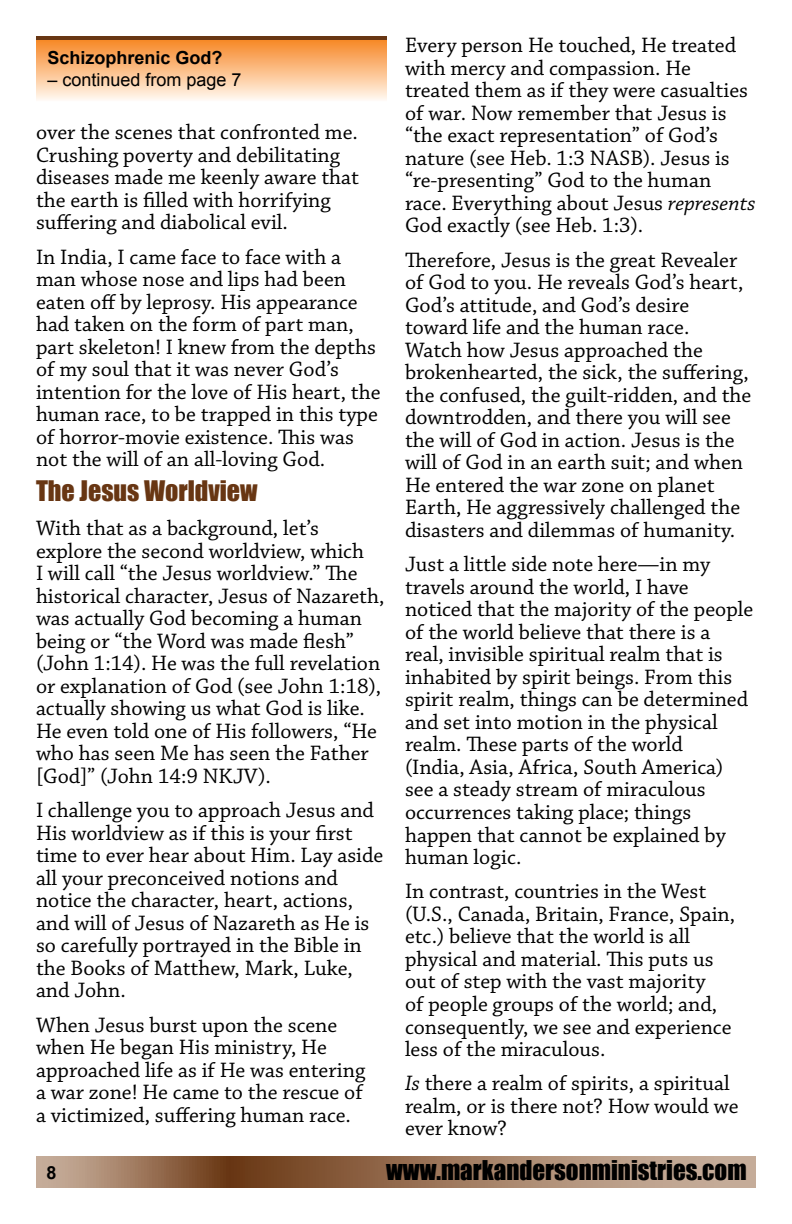
<style>
.page{position:relative;width:792px;height:1224px;background:#fff}
.page>*{position:absolute;margin:0;border:0;box-sizing:border-box;transform-origin:0 0}
.t1{font:26px "Impact";color:#683613}
.t2{font:25px "Impact";color:#000}
.t3{font:22px/22.6px "Chaparral Pro";color:#000}
.t4{font:18px "Arial";color:#000}
.t5{font:700 18px "Arial";color:#000}
.s1{font-style:italic}
</style>
<div class="page">
<div style="left:36px;top:38px;width:351px;height:63px;background:linear-gradient(to bottom,#f68420,#fff8f0)"></div>
<hr style="left:36px;top:36px;width:351px;height:4px;background:#683613">
<svg style="left:36px;top:1157px;width:720px;height:31px;background:#a07c62"></svg>
<p class="t5" style="left:47px;top:46px;width:177px">Schizophrenic God?</p>
<p class="t4" style="left:47px;top:68px;width:196px">– continued from page 7</p>
<p class="t3" style="left:36px;top:122px;width:325px">over the scenes that confronted me.<br>Crushing poverty and debilitating diseases made me keenly aware that the earth is filled with horrifying suffering and diabolical evil.</p>
<p class="t3" style="left:36px;top:246px;width:346px">In India, I came face to face with a man whose nose and lips had been eaten off by leprosy. His appearance had taken on the form of part man, part skeleton! I knew from the depths of my soul that it was never God’s intention for the love of His heart, the human race, to be trapped in this type of horror-movie existence. This was not the will of an all-loving God.</p>
<p class="t1" style="left:36px;top:470px;width:223px">The Jesus Worldview</p>
<p class="t3" style="left:36px;top:518px;width:350px">With that as a background, let’s explore the second worldview, which<br>I will call “the Jesus worldview.” The historical character, Jesus of Nazareth, was actually God becoming a human being or “the Word was made flesh” (John 1:14). He was the full revelation or explanation of God (see John 1:18), actually showing us what God is like.<br>He even told one of His followers, “He who has seen Me has seen the Father [God]” (John 14:9 NKJV).</p>
<p class="t3" style="left:36px;top:800px;width:349px">I challenge you to approach Jesus and His worldview as if this is your first time to ever hear about Him. Lay aside all your preconceived notions and notice the character, heart, actions, and will of Jesus of Nazareth as He is so carefully portrayed in the Bible in the Books of Matthew, Mark, Luke, and John.</p>
<p class="t3" style="left:36px;top:1014px;width:331px">When Jesus burst upon the scene when He began His ministry, He approached life as if He was entering a war zone! He came to the rescue of a victimized, suffering human race.</p>
<p class="t3" style="left:405px;top:35px;width:352px">Every person He touched, He treated with mercy and compassion. He treated them as if they were casualties of war. Now remember that Jesus is “the exact representation” of God’s nature (see Heb. 1:3 NASB). Jesus is “re-presenting” God to the human race. Everything about Jesus <span class="s1">represents </span>God exactly (see Heb. 1:3).</p>
<p class="t3" style="left:405px;top:250px;width:348px">Therefore, Jesus is the great Revealer of God to you. He reveals God’s heart, God’s attitude, and God’s desire toward life and the human race.<br>Watch how Jesus approached the brokenhearted, the sick, the suffering, the confused, the guilt-ridden, and the downtrodden, and there you will see the will of God in action. Jesus is the will of God in an earth suit; and when He entered the war zone on planet Earth, He aggressively challenged the disasters and dilemmas of humanity.</p>
<p class="t3" style="left:405px;top:554px;width:350px">Just a little side note here—in my travels around the world, I have noticed that the majority of the people of the world believe that there is a real, invisible spiritual realm that is inhabited by spirit beings. From this spirit realm, things can be determined and set into motion in the physical realm. These parts of the world<br>(India, Asia, Africa, South America) see a steady stream of miraculous occurrences taking place; things happen that cannot be explained by human logic.</p>
<p class="t3" style="left:405px;top:881px;width:332px">In contrast, countries in the West (U.S., Canada, Britain, France, Spain, etc.) believe that the world is all physical and material. This puts us out of step with the vast majority<br>of people groups of the world; and, consequently, we see and experience less of the miraculous.</p>
<p class="t3" style="left:405px;top:1073px;width:335px"><span class="s1">Is</span> there a realm of spirits, a spiritual realm, or is there not? How would we ever know?</p>
<p class="t5" style="left:47px;top:1161px;width:12px">8</p>
<p class="t2" style="left:386px;top:1151px;width:362px">www.markandersonministries.com</p>
</div>
